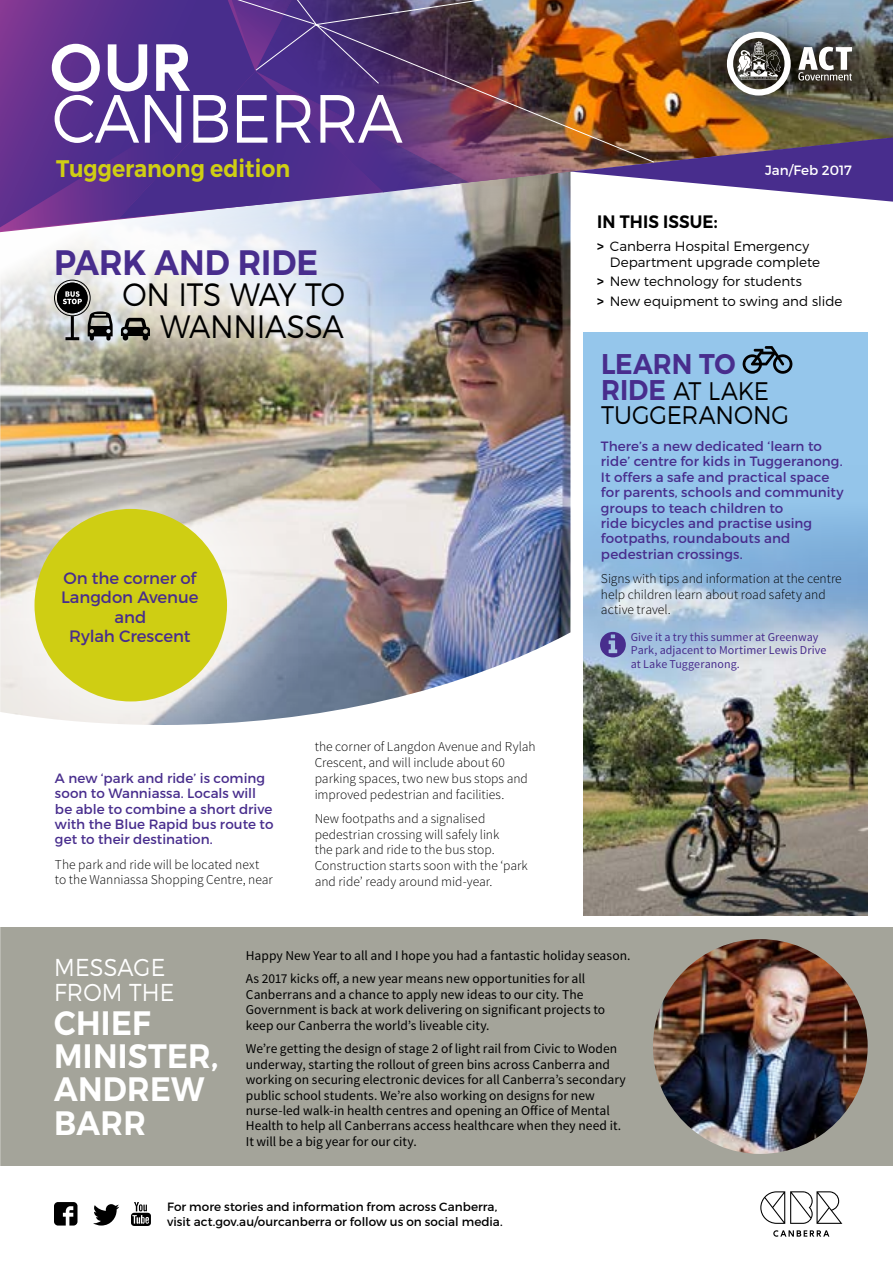
<style>
.page{position:relative;width:893px;height:1263px;background:#fff}
.page>*{position:absolute;margin:0;border:0;box-sizing:border-box;transform-origin:0 0}
.t1{font:300 68.1px "Montserrat";letter-spacing:-.02em;color:#fff;scale:.92 1}
.t2{font:600 35.25px "Montserrat";letter-spacing:-.005em;color:#482d8d;scale:.92 1}
.t3{font:600 33.9px/33.3px "Montserrat";letter-spacing:.01em;color:#fff;scale:.92 1}
.t4{font:300 32.25px/31.5px "Montserrat";letter-spacing:-.01em;color:#000;text-align:right;scale:.92 1}
.t5{font:600 28.5px "Montserrat";color:#482d8d;scale:.92 1}
.t6{font:300 25.35px/24.8px "Montserrat";letter-spacing:-.005em;color:#000;scale:.92 1}
.t7{font:300 24.45px/25px "Montserrat";letter-spacing:.01em;color:#fff;scale:.92 1}
.t8{font:600 24px "Montserrat";color:#cfce13;scale:.92 1}
.t9{font:600 18px "Montserrat";letter-spacing:.01em;color:#000;scale:.92 1}
.t10{font:16.5px/19.5px "Montserrat";letter-spacing:-.005em;color:#482d8d;text-align:center}
.t11{font:13.5px/15.5px "Source Sans Pro";color:#000}
.t12{font:300 13.5px/15.8px "Source Sans Pro";color:#000}
.t13{font:13.5px/15.5px "Montserrat";color:#482d8d}
.t14{font:300 13.5px/15.5px "Montserrat";color:#000}
.t15{font:13.5px "Montserrat";color:#fff}
.t16{font:12px/15.8px "Montserrat";color:#000}
.t17{font:12px/13.5px "Source Sans Pro";letter-spacing:.005em;color:#482d8d}
.s1{font-weight:600}
.s2{font-weight:600;font-size:28.5px;color:#482d8d}
</style>
<div class="page">
<div style="left:584px;top:332px;width:284px;height:584px;background:#95c6eb"></div>
<img style="left:584px;top:519px;width:284px;height:397px">
<svg style="left:773px;top:1230px;width:56px;height:7px"></svg>
<svg style="left:760px;top:1191px;width:82px;height:33px"></svg>
<svg style="left:93px;top:1204px;width:26px;height:21px"></svg>
<svg style="left:54px;top:1202px;width:23px;height:23px"></svg>
<svg style="left:131px;top:1202px;width:20px;height:24px"></svg>
<div style="left:0;top:927px;width:893px;height:239px;background:#a4a49a"></div>
<img style="left:653px;top:939px;width:215px;height:215px;border-radius:107px">
<img style="left:323px;top:233px;width:247px;height:480px">
<div style="left:0;top:171px;width:419px;height:244px;background:#fff;opacity:.75"></div>
<img style="left:0;top:0;width:893px;height:232px">
<img style="left:313px;top:23px;width:342px;height:140px">
<div style="left:0;top:412px;width:323px;height:386px;background:#fff;opacity:.75"></div>
<div style="left:35px;top:509px;width:192px;height:192px;background:#cfce13;border-radius:50%"></div>
<svg style="left:121px;top:318px;width:29px;height:23px"></svg>
<svg style="left:743px;top:346px;width:49px;height:28px"></svg>
<svg style="left:600px;top:632px;width:26px;height:25px"></svg>
<svg style="left:88px;top:311px;width:25px;height:30px"></svg>
<div style="left:57px;top:283px;width:31px;height:30px;background:#000;border-radius:50%"></div>
<div style="left:54px;top:280px;width:37px;height:36px;border:1px solid #000;border-radius:50%"></div>
<div style="left:57px;top:283px;width:31px;height:30px;border:3px solid #000;border-radius:50%"></div>
<hr style="left:71px;top:316px;width:3px;height:23px;background:#000">
<hr style="left:65px;top:337px;width:14px;height:3px;background:#000">
<svg style="left:63px;top:291px;width:19px;height:13px"></svg>
<h1 class="t1" style="left:52px;top:77px;width:383px">CANBERRA</h1>
<h3 class="t8" style="left:56px;top:154px;width:256px">Tuggeranong edition</h3>
<p class="t15" style="left:765px;top:162px;width:88px">Jan/Feb 2017</p>
<p class="t15" style="left:768px;top:162px;width:64px">Jan /Feb 2</p>
<h2 class="t2" style="left:54px;top:240px;width:289px">PARK AND RIDE</h2>
<h3 class="t4" style="left:122px;top:278px;width:243px">ON ITS WAY TO<br>WANNIASSA</h3>
<p class="t10" style="left:61px;top:568px;width:139px">On the corner of<br>Langdon Avenue and<br>Rylah Crescent</p>
<p class="t13" style="left:55px;top:770px;width:220px">A new ‘park and ride’ is coming soon to Wanniassa. Locals will be able to combine a short drive with the Blue Rapid bus route to get to their destination.</p>
<p class="t12" style="left:55px;top:856px;width:219px">The park and ride will be located next to the Wanniassa Shopping Centre, near</p>
<p class="t12" style="left:315px;top:739px;width:222px">the corner of Langdon Avenue and Rylah Crescent, and will include about 60 parking spaces, two new bus stops and improved pedestrian and facilities.</p>
<p class="t12" style="left:315px;top:811px;width:215px">New footpaths and a signalised pedestrian crossing will safely link<br>the park and ride to the bus stop.<br>Construction starts soon with the ‘park and ride’ ready around mid-year.</p>
<h3 class="t9" style="left:597px;top:210px;width:132px">IN THIS ISSUE:</h3>
<p class="t14" style="left:610px;top:239px;width:212px;text-indent:-13px"><span class="s1">&gt;</span> Canberra Hospital Emergency<br>Department upgrade complete</p>
<p class="t14" style="left:597px;top:272px;width:247px;line-height:19.6px"><span class="s1">&gt;</span> New technology for students<br><span class="s1">&gt;</span> New equipment to swing and slide</p>
<h3 class="t5" style="left:601px;top:346px;width:148px">LEARN TO</h3>
<h3 class="t6" style="left:601px;top:378px;width:206px"><span class="s2">RIDE</span> AT LAKE<br>TUGGERANONG</h3>
<p class="t13" style="left:601px;top:438px;width:244px">There’s a new dedicated ‘learn to ride’ centre for kids in Tuggeranong.<br>It offers a safe and practical space for parents, schools and community groups to teach children to<br>ride bicycles and practise using footpaths, roundabouts and pedestrian crossings.</p>
<p class="t12" style="left:601px;top:571px;width:242px">Signs with tips and information at the centre help children learn about road safety and active travel.</p>
<p class="t17" style="left:631px;top:630px;width:197px">Give it a try this summer at Greenway<br>Park, adjacent to Mortimer Lewis Drive at Lake Tuggeranong.</p>
<h3 class="t7" style="left:54px;top:954px;width:132px">MESSAGE<br>FROM THE</h3>
<h3 class="t3" style="left:54px;top:1006px;width:180px">CHIEF<br>MINISTER,<br>ANDREW<br>BARR</h3>
<p class="t11" style="left:246px;top:943px;width:386px;line-height:23.9px">Happy New Year to all and I hope you had a fantastic holiday season.<br>As 2017 kicks off, a new year means new opportunities for all</p>
<p class="t11" style="left:246px;top:987px;width:361px">Canberrans and a chance to apply new ideas to our city. The<br>Government is back at work delivering on significant projects to keep our Canberra the world’s liveable city.</p>
<p class="t11" style="left:246px;top:1041px;width:382px">We’re getting the design of stage 2 of light rail from Civic to Woden underway, starting the rollout of green bins across Canberra and working on securing electronic devices for all Canberra’s secondary public school students. We’re also working on designs for new nurse-led walk-in health centres and opening an Office of Mental Health to help all Canberrans access healthcare when they need it.<br>It will be a big year for our city.</p>
<p class="t16" style="left:167px;top:1198px;width:337px">For more stories and information from across Canberra, visit act.gov.au/ourcanberra or follow us on social media.</p>
</div>
